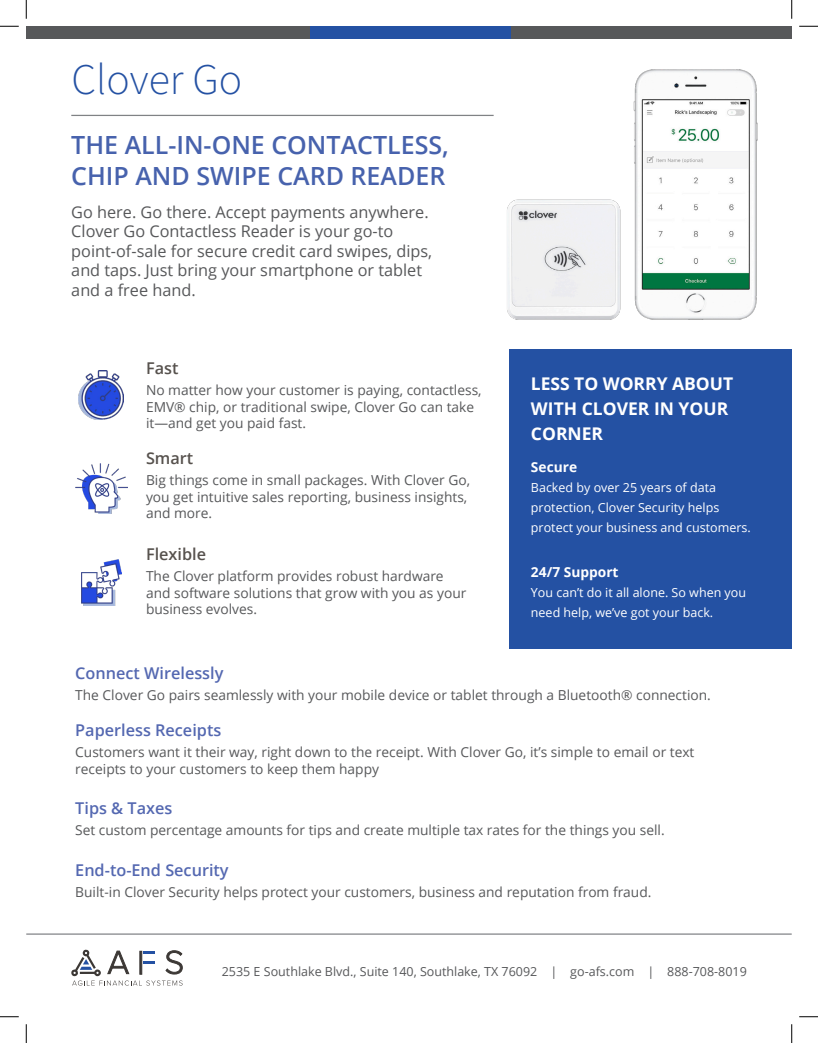
<style>
.page{position:relative;width:818px;height:1043px;background:#fff}
.page>*{position:absolute;margin:0;border:0;box-sizing:border-box;transform-origin:0 0}
.t1{font:300 43.75px "Source Sans Pro";color:#2451a3}
.t2{font:600 25px/30px "Open Sans";color:#4762ad}
.t3{font:700 17.5px/25px "Open Sans";color:#fff}
.t4{font:16.25px/19.5px "Open Sans";color:#57585a}
.t5{font:600 16.25px "Open Sans";color:#5468b1}
.t6{font:600 16.25px "Open Sans";color:#57524e}
.t7{font:13.75px/16.5px "Open Sans";color:#57585a}
.t8{font:700 13.75px "Open Sans";color:#fff}
.t9{font:12.5px/20px "Open Sans";color:#fff}
.t10{font:12.5px "Open Sans";color:#57585a}
</style>
<div class="page">
<div style="left:509px;top:349px;width:282px;height:300px;background:#2451a3"></div>
<img style="left:507px;top:69px;width:251px;height:251px">
<svg style="left:71px;top:949px;width:112px;height:36px"></svg>
<hr style="left:71px;top:115px;width:422px;height:1px;background:#808285">
<div style="left:26px;top:26px;width:765px;height:13px;background:#57585a"></div>
<div style="left:310px;top:26px;width:200px;height:13px;background:#2451a3"></div>
<hr style="left:26px;top:933px;width:765px;height:1px;background:#63656a">
<img style="left:79px;top:371px;width:44px;height:48px">
<img style="left:75px;top:463px;width:52px;height:50px">
<img style="left:81px;top:559px;width:40px;height:46px">
<svg style="left:0;top:25px;width:19px;height:2px"></svg>
<svg style="left:799px;top:25px;width:19px;height:2px"></svg>
<svg style="left:0;top:1016px;width:19px;height:1px"></svg>
<svg style="left:799px;top:1016px;width:19px;height:1px"></svg>
<svg style="left:25px;top:0;width:2px;height:19px"></svg>
<svg style="left:25px;top:1024px;width:2px;height:18px"></svg>
<svg style="left:791px;top:0;width:1px;height:19px"></svg>
<svg style="left:791px;top:1024px;width:1px;height:18px"></svg>
<h1 class="t1" style="left:72px;top:50px;width:172px">Clover Go</h1>
<h1 class="t2" style="left:71px;top:130px;width:379px">THE ALL-IN-ONE CONTACTLESS,<br>CHIP AND SWIPE CARD READER</h1>
<p class="t4" style="left:71px;top:201px;width:362px">Go here. Go there. Accept payments anywhere.<br>Clover Go Contactless Reader is your go-to point-of-sale for secure credit card swipes, dips, and taps. Just bring your smartphone or tablet and a free hand.</p>
<p class="t6" style="left:146px;top:357px;width:34px">Fast</p>
<p class="t7" style="left:146px;top:382px;width:337px">No matter how your customer is paying, contactless,<br>EMV® chip, or traditional swipe, Clover Go can take it—and get you paid fast.</p>
<p class="t6" style="left:146px;top:447px;width:49px">Smart</p>
<p class="t7" style="left:146px;top:472px;width:325px">Big things come in small packages. With Clover Go, you get intuitive sales reporting, business insights, and more.</p>
<p class="t6" style="left:146px;top:543px;width:62px">Flexible</p>
<p class="t7" style="left:146px;top:568px;width:322px">The Clover platform provides robust hardware and software solutions that grow with you as your business evolves.</p>
<h1 class="t3" style="left:531px;top:371px;width:204px">LESS TO WORRY ABOUT<br>WITH CLOVER IN YOUR<br>CORNER</h1>
<h1 class="t8" style="left:531px;top:457px;width:48px">Secure</h1>
<h1 class="t9" style="left:531px;top:477px;width:221px">Backed by over 25 years of data protection, Clover Security helps protect your business and customers.</h1>
<h1 class="t8" style="left:531px;top:562px;width:89px">24/7 Support</h1>
<h1 class="t9" style="left:531px;top:581px;width:217px">You can’t do it all alone. So when you need help, we’ve got your back.</h1>
<p class="t5" style="left:75px;top:662px;width:150px">Connect Wirelessly</p>
<p class="t7" style="left:75px;top:686px;width:637px">The Clover Go pairs seamlessly with your mobile device or tablet through a Bluetooth® connection.</p>
<p class="t5" style="left:75px;top:719px;width:147px">Paperless Receipts</p>
<p class="t7" style="left:75px;top:743px;width:620px">Customers want it their way, right down to the receipt. With Clover Go, it’s simple to email or text receipts to your customers to keep them happy</p>
<p class="t5" style="left:75px;top:797px;width:99px">Tips &amp; Taxes</p>
<p class="t7" style="left:75px;top:821px;width:591px">Set custom percentage amounts for tips and create multiple tax rates for the things you sell.</p>
<p class="t5" style="left:75px;top:859px;width:155px">End-to-End Security</p>
<p class="t7" style="left:75px;top:883px;width:577px">Built-in Clover Security helps protect your customers, business and reputation from fraud.</p>
<p class="t10" style="left:222px;top:962px;width:526px">2535 E Southlake Blvd., Suite 140, Southlake, TX 76092 | go-afs.com | 888-708-8019</p>
</div>
